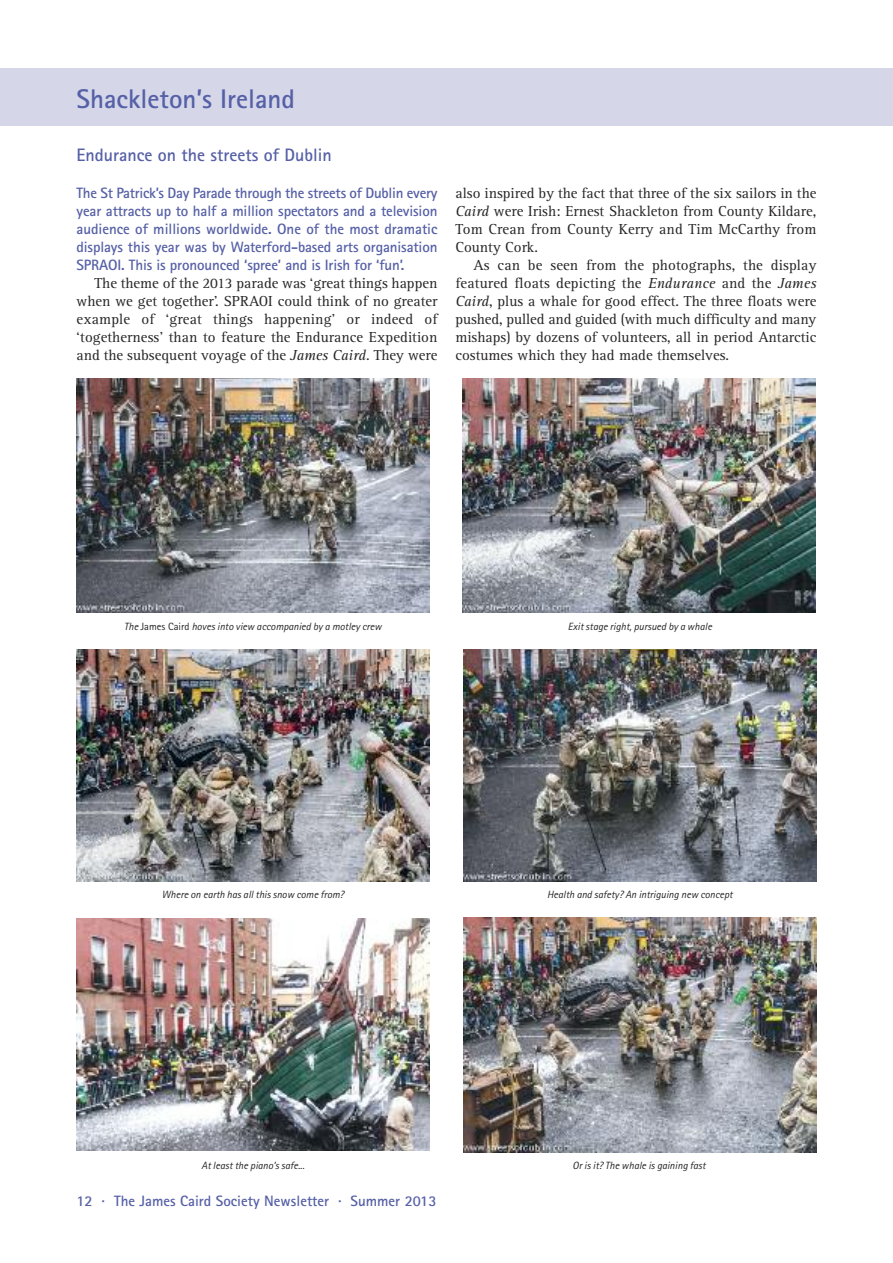
<style>
.page{position:relative;width:893px;height:1263px;background:#fff}
.page>*{position:absolute;margin:0;border:0;box-sizing:border-box;transform-origin:0 0}
.t1{font:700 27px "Rotis Sans Serif";color:#5660a6}
.t2{font:700 18px "Rotis Sans Serif";color:#5660a6}
.t3{font:15px/18px "Rotis Serif";color:#272526;text-align:justify}
.t4{font:700 15px/18px "Rotis Sans Serif";letter-spacing:-.01em;color:#5660a6;text-align:justify}
.t5{font:italic 10.5px "Rotis Sans Serif";color:#272526}
.s1{font-style:italic}
.s2{font-style:normal}
</style>
<div class="page">
<div style="left:0;top:68px;width:893px;height:58px;background:#d5d7e9"></div>
<img style="left:77px;top:378px;width:352px;height:234px">
<img style="left:463px;top:378px;width:353px;height:234px">
<img style="left:77px;top:649px;width:352px;height:232px">
<img style="left:463px;top:649px;width:353px;height:232px">
<img style="left:77px;top:918px;width:352px;height:233px">
<img style="left:463px;top:917px;width:353px;height:236px">
<h1 class="t1" style="left:77px;top:89px;width:220px">Shackleton’s Ireland</h1>
<p class="t2" style="left:77px;top:149px;width:257px">Endurance on the streets of Dublin</p>
<p class="t4" style="left:77px;top:185px;width:362px">The St Patrick’s Day Parade through the streets of Dublin every year attracts up to half a million spectators and a television audience of millions worldwide. One of the most dramatic displays this year was by Waterford-based arts organisation SPRAOI. This is pronounced ‘spree’ and is Irish for ‘fun’.</p>
<p class="t3" style="left:77px;top:276px;width:362px;text-indent:18px">The theme of the 2013 parade was ‘great things happen when we get together’. SPRAOI could think of no greater example of ‘great things happening’ or indeed of ‘togetherness’ than to feature the Endurance Expedition and the subsequent voyage of the <span class="s1">James Caird</span>. They were</p>
<p class="t3" style="left:455px;top:186px;width:362px">also inspired by the fact that three of the six sailors in the <span class="s1">Caird</span> were Irish: Ernest Shackleton from County Kildare, Tom Crean from County Kerry and Tim McCarthy from County Cork.</p>
<p class="t3" style="left:455px;top:258px;width:362px;text-indent:18px">As can be seen from the photographs, the display featured floats depicting the <span class="s1">Endurance</span> and the <span class="s1">James Caird</span>, plus a whale for good effect. The three floats were pushed, pulled and guided (with much difficulty and many mishaps) by dozens of volunteers, all in period Antarctic costumes which they had made themselves.</p>
<p class="t5" style="left:124px;top:622px;width:259px">The <span class="s2">James Caird</span> hoves into view accompanied by a motley crew</p>
<p class="t5" style="left:568px;top:622px;width:146px">Exit stage right, pursued by a whale</p>
<p class="t5" style="left:162px;top:891px;width:184px">Where on earth has all this snow come from?</p>
<p class="t5" style="left:547px;top:891px;width:187px">Health and safety? An intriguing new concept</p>
<p class="t5" style="left:201px;top:1162px;width:105px">At least the piano’s safe...</p>
<p class="t5" style="left:573px;top:1162px;width:134px">Or is it? The whale is gaining fast</p>
<p class="t4" style="left:77px;top:1193px;width:361px">12 · The James Caird Society Newsletter · Summer 2013</p>
</div>
